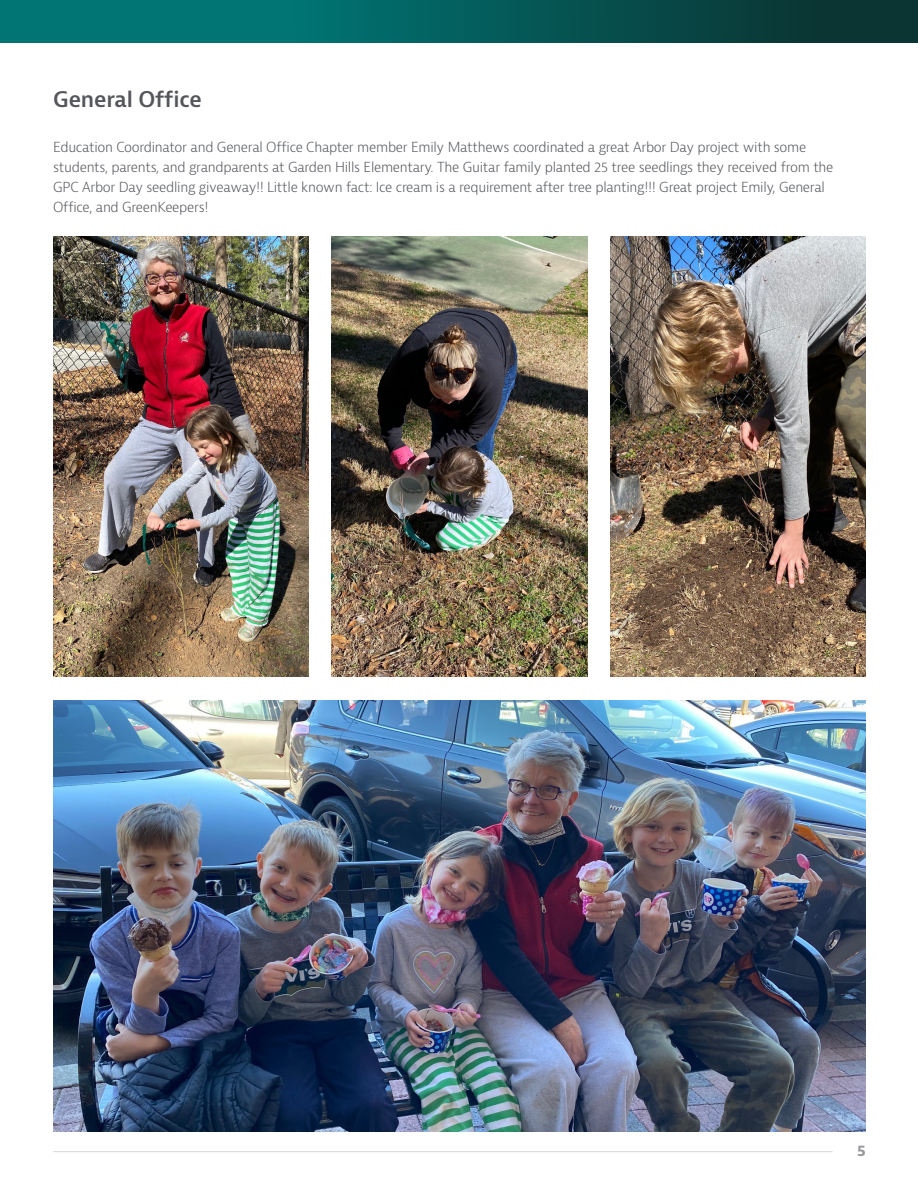
<style>
.page{position:relative;width:918px;height:1188px;background:#fff}
.page>*{position:absolute;margin:0;border:0;box-sizing:border-box;transform-origin:0 0}
.t1{font:600 21px "Bernina Sans";letter-spacing:-.01em;color:#54565b}
.t2{font:700 15px "Bernina Sans";color:#97989a}
.t3{font:300 13.5px/20.2px "Bernina Sans";letter-spacing:-.02em;color:#54565b}
</style>
<div class="page">
<div style="left:0;top:0;width:918px;height:43px;background:linear-gradient(to right,#008484,#0a3331)"></div>
<hr style="left:53px;top:1151px;width:780px;height:1px;background:#d9d8d6">
<img style="left:53px;top:701px;width:813px;height:431px">
<img style="left:53px;top:237px;width:256px;height:439px">
<img style="left:332px;top:237px;width:255px;height:439px">
<img style="left:610px;top:237px;width:256px;height:439px">
<h1 class="t1" style="left:53px;top:86px;width:150px">General Office</h1>
<p class="t3" style="left:53px;top:137px;width:782px">Education Coordinator and General Office Chapter member Emily Matthews coordinated a great Arbor Day project with some students, parents, and grandparents at Garden Hills Elementary. The Guitar family planted 25 tree seedlings they received from the GPC Arbor Day seedling giveaway!! Little known fact: Ice cream is a requirement after tree planting!!! Great project Emily, General Office, and GreenKeepers!</p>
<p class="t2" style="left:857px;top:1141px;width:10px">5</p>
</div>
